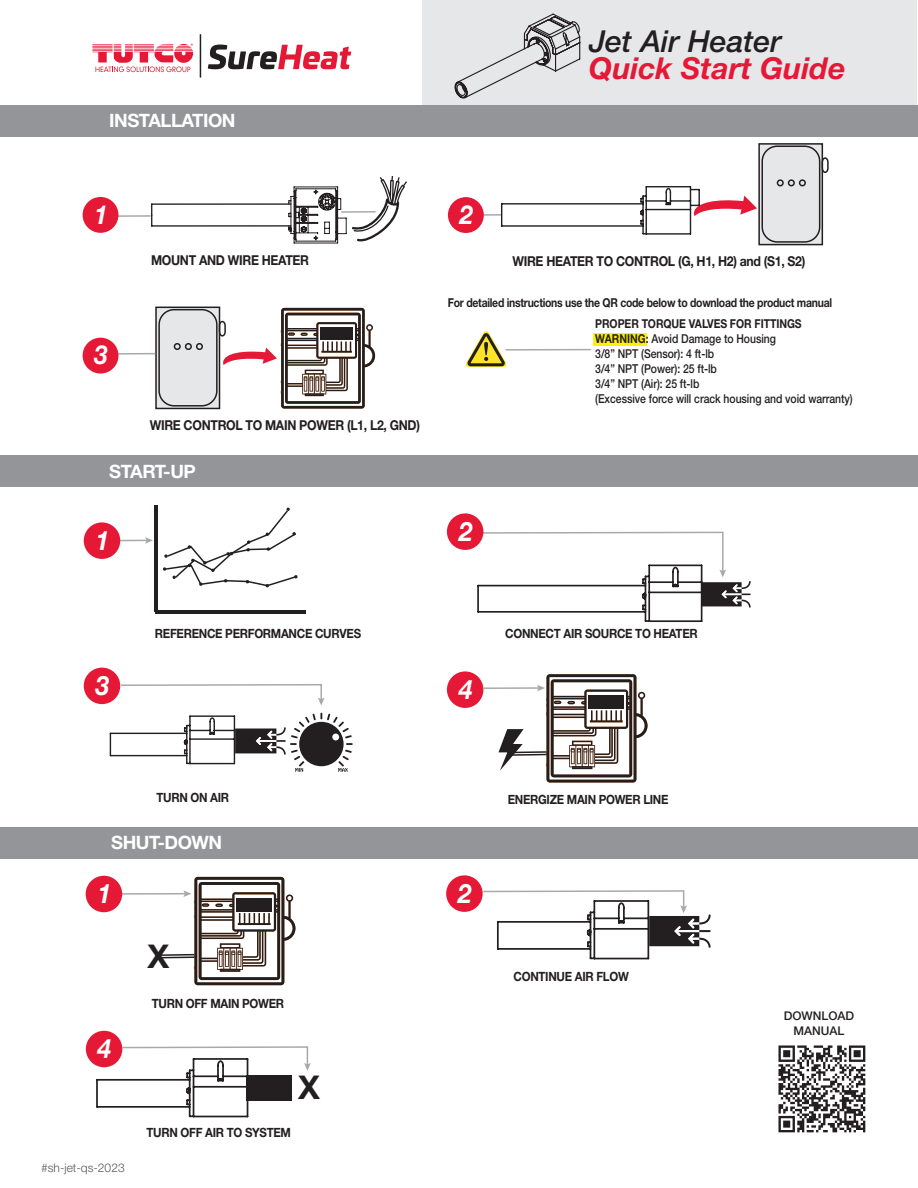
<style>
.page{position:relative;width:918px;height:1188px;background:#fff}
.page>*{position:absolute;margin:0;border:0;box-sizing:border-box;transform-origin:0 0}
.t1{font:700 32.7px "Helvetica Neue LT Pro";color:#231f20}
.t2{font:italic 700 30.3px "Helvetica Neue LT Pro";color:#e51836}
.t3{font:italic 500 30.3px "Helvetica Neue LT Pro";color:#231f20}
.t4{font:italic 700 26.7px "Helvetica Neue LT Pro";color:#fff;scale:.9 1}
.t5{font:italic 700 26.25px "Helvetica Neue LT Pro";color:#fff;scale:.9 1}
.t6{font:700 18.45px "Helvetica Neue LT Pro";letter-spacing:-.025em;color:#fff}
.t7{font:700 13.65px "Helvetica Neue LT Pro";letter-spacing:-.025em;color:#231f20;scale:.9 1}
.t8{font:700 12.75px "Helvetica Neue LT Pro";letter-spacing:-.025em;color:#231f20;scale:.9 1}
.t9{font:500 12.3px/15px "Helvetica Neue LT Pro";letter-spacing:-.005em;color:#231f20;scale:.85 1}
.t10{font:700 12.3px "Helvetica Neue LT Pro";letter-spacing:-.025em;color:#231f20;scale:.85 1}
.t11{font:300 12px "Helvetica Neue LT Pro";color:#57585a}
.t12{font:500 12px/14.4px "Helvetica Neue LT Pro";color:#231f20;text-align:center}
.s1{font-weight:700}
</style>
<div class="page">
<div style="left:0;top:105px;width:918px;height:32px;background:#939598"></div>
<div style="left:0;top:827px;width:918px;height:31px;background:#939598"></div>
<div style="left:0;top:455px;width:918px;height:31px;background:#939598"></div>
<div style="left:594px;top:333px;width:53px;height:12px;background:#fff101"></div>
<hr style="left:112px;top:215px;width:39px;height:2px;background:#a8a9ad">
<hr style="left:479px;top:214px;width:22px;height:2px;background:#a8a9ad">
<div style="left:758px;top:143px;width:65px;height:102px;background:#e6e7e9;border:2px solid #231f20"></div>
<div style="left:761px;top:145px;width:59px;height:98px;border:2px solid #231f20;border-radius:15px"></div>
<div style="left:777px;top:179px;width:7px;height:7px;border:2px solid #231f20;border-radius:50%"></div>
<div style="left:788px;top:179px;width:7px;height:7px;border:2px solid #231f20;border-radius:50%"></div>
<div style="left:799px;top:179px;width:7px;height:7px;border:2px solid #231f20;border-radius:50%"></div>
<svg style="left:821px;top:157px;width:8px;height:17px"></svg>
<div style="left:83px;top:197px;width:35px;height:36px;background:#e51836;border-radius:50%"></div>
<div style="left:448px;top:197px;width:36px;height:36px;background:#e51836;border-radius:50%"></div>
<div style="left:155px;top:307px;width:65px;height:102px;background:#e6e7e9;border:2px solid #231f20"></div>
<div style="left:158px;top:309px;width:60px;height:98px;border:2px solid #231f20;border-radius:15px"></div>
<div style="left:174px;top:343px;width:7px;height:7px;border:2px solid #231f20;border-radius:50%"></div>
<div style="left:185px;top:343px;width:7px;height:7px;border:2px solid #231f20;border-radius:50%"></div>
<div style="left:196px;top:343px;width:7px;height:7px;border:2px solid #231f20;border-radius:50%"></div>
<svg style="left:218px;top:308px;width:157px;height:101px"></svg>
<svg style="left:465px;top:331px;width:42px;height:37px"></svg>
<hr style="left:506px;top:349px;width:85px;height:2px;background:#a8a9ad">
<hr style="left:118px;top:353px;width:37px;height:2px;background:#a8a9ad">
<div style="left:83px;top:338px;width:35px;height:36px;background:#e51836;border-radius:50%"></div>
<svg style="left:120px;top:537px;width:33px;height:7px"></svg>
<div style="left:84px;top:522px;width:36px;height:37px;background:#e51836;border-radius:50%"></div>
<hr style="left:154px;top:505px;width:3px;height:106px;background:#231f20">
<hr style="left:155px;top:610px;width:151px;height:3px;background:#231f20">
<svg style="left:163px;top:508px;width:135px;height:80px"></svg>
<div style="left:447px;top:513px;width:36px;height:37px;background:#e51836;border-radius:50%"></div>
<div style="left:84px;top:668px;width:36px;height:36px;background:#e51836;border-radius:50%"></div>
<div style="left:447px;top:671px;width:36px;height:37px;background:#e51836;border-radius:50%"></div>
<svg style="left:119px;top:683px;width:206px;height:23px"></svg>
<hr style="left:483px;top:687px;width:57px;height:2px;background:#a8a9ad">
<svg style="left:498px;top:674px;width:150px;height:109px"></svg>
<hr style="left:121px;top:893px;width:65px;height:2px;background:#a8a9ad">
<div style="left:86px;top:876px;width:36px;height:36px;background:#e51836;border-radius:50%"></div>
<div style="left:446px;top:875px;width:37px;height:37px;background:#e51836;border-radius:50%"></div>
<div style="left:86px;top:1031px;width:36px;height:36px;background:#e51836;border-radius:50%"></div>
<svg style="left:154px;top:877px;width:141px;height:108px"></svg>
<svg style="left:92px;top:44px;width:101px;height:28px"></svg>
<hr style="left:200px;top:34px;width:1px;height:44px;background:#231f20">
<svg style="left:208px;top:45px;width:143px;height:24px"></svg>
<div style="left:422px;top:0;width:494px;height:105px;background:#e6e7e9"></div>
<svg style="left:288px;top:176px;width:119px;height:67px"></svg>
<svg style="left:151px;top:204px;width:1px;height:22px"></svg>
<hr style="left:152px;top:225px;width:139px;height:2px;background:#231f20">
<hr style="left:152px;top:203px;width:139px;height:2px;background:#231f20">
<svg style="left:501px;top:186px;width:256px;height:49px"></svg>
<svg style="left:477px;top:531px;width:274px;height:91px"></svg>
<svg style="left:110px;top:713px;width:243px;height:59px"></svg>
<svg style="left:482px;top:889px;width:229px;height:70px"></svg>
<svg style="left:96px;top:1046px;width:215px;height:71px"></svg>
<svg style="left:454px;top:13px;width:127px;height:86px"></svg>
<svg style="left:778px;top:1045px;width:88px;height:88px"></svg>
<svg style="left:778px;top:1045px;width:87px;height:40px"></svg>
<h3 class="t6" style="left:109px;top:109px;width:128px">INSTALLATION</h3>
<h3 class="t5" style="left:94px;top:198px;width:16px">1</h3>
<h3 class="t5" style="left:460px;top:198px;width:16px">2</h3>
<p class="t7" style="left:151px;top:252px;width:177px">MOUNT AND WIRE HEATER</p>
<h2 class="t3" style="left:589px;top:23px;width:194px">Jet Air Heater</h2>
<h2 class="t2" style="left:589px;top:50px;width:258px">Quick Start Guide</h2>
<p class="t7" style="left:512px;top:252px;width:327px">WIRE HEATER TO CONTROL (G, H1, H2) and (S1, S2)</p>
<h3 class="t5" style="left:94px;top:339px;width:16px">3</h3>
<p class="t7" style="left:150px;top:417px;width:302px">WIRE CONTROL TO MAIN POWER (L1, L2, GND)</p>
<h3 class="t6" style="left:109px;top:460px;width:88px">START-UP</h3>
<p class="t10" style="left:448px;top:295px;width:454px">For detailed instructions use the QR code below to download the product manual</p>
<p class="t9" style="left:595px;top:316px;width:305px"><span class="s1">PROPER TORQUE VALVES FOR FITTINGS WARNING:</span> Avoid Damage to Housing<br>3/8” NPT (Sensor): 4 ft-lb<br>3/4” NPT (Power): 25 ft-lb<br>3/4” NPT (Air): 25 ft-lb<br>(Excessive force will crack housing and void warranty)</p>
<h3 class="t4" style="left:96px;top:524px;width:16px">1</h3>
<h3 class="t4" style="left:459px;top:515px;width:16px">2</h3>
<p class="t8" style="left:155px;top:626px;width:231px">REFERENCE PERFORMANCE CURVES</p>
<p class="t8" style="left:505px;top:626px;width:215px">CONNECT AIR SOURCE TO HEATER</p>
<h3 class="t4" style="left:96px;top:669px;width:16px">3</h3>
<h3 class="t4" style="left:459px;top:673px;width:16px">4</h3>
<p class="t8" style="left:157px;top:790px;width:82px">TURN ON AIR</p>
<p class="t8" style="left:508px;top:791px;width:180px">ENERGIZE MAIN POWER LINE</p>
<h3 class="t6" style="left:111px;top:831px;width:113px">SHUT-DOWN</h3>
<h3 class="t4" style="left:98px;top:877px;width:16px">1</h3>
<h3 class="t4" style="left:98px;top:1032px;width:16px">4</h3>
<p class="t11" style="left:41px;top:1161px;width:85px">#sh-jet-qs-2023</p>
<h1 class="t1" style="left:148px;top:936px;width:23px">X</h1>
<p class="t8" style="left:152px;top:995px;width:149px">TURN OFF MAIN POWER</p>
<h1 class="t1" style="left:298px;top:1067px;width:23px">X</h1>
<p class="t8" style="left:147px;top:1125px;width:162px">TURN OFF AIR TO SYSTEM</p>
<h3 class="t4" style="left:458px;top:877px;width:16px">2</h3>
<p class="t8" style="left:513px;top:969px;width:130px">CONTINUE AIR FLOW</p>
<p class="t12" style="left:784px;top:1009px;width:72px">DOWNLOAD<br>MANUAL</p>
</div>
